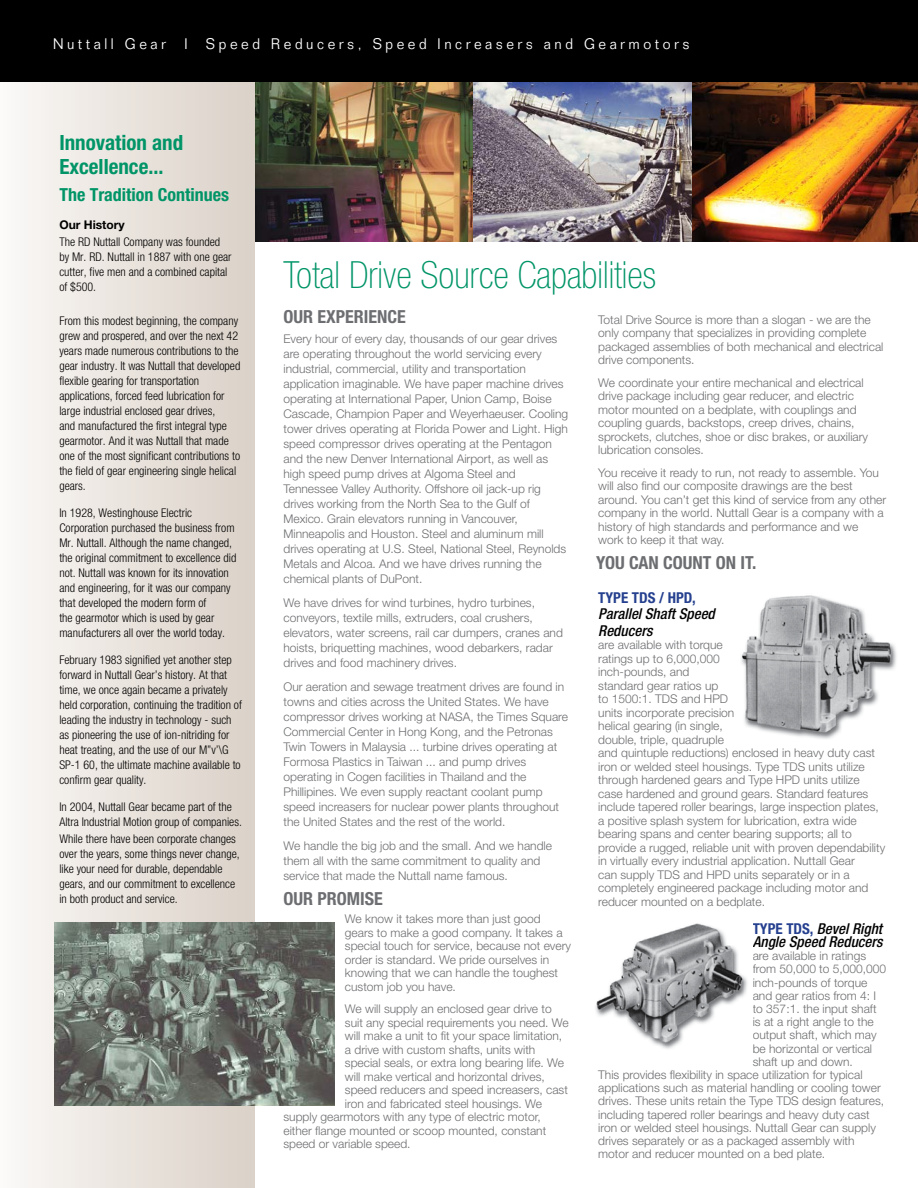
<style>
.page{position:relative;width:918px;height:1188px;background:#fff}
.page>*{position:absolute;margin:0;border:0;box-sizing:border-box;transform-origin:0 0}
.t1{font:100 condensed 37.5px "Helvetica Neue LT Std";color:#009467}
.t2{font:700 condensed 21px/24px "Helvetica Neue LT Std";color:#009467}
.t3{font:700 condensed 18px "Helvetica Neue LT Std";color:#6d6e71}
.t4{font:700 condensed 18px "Helvetica Neue LT Std";color:#009467}
.t5{font:italic 500 condensed 15px/16.5px "Helvetica Neue LT Std";color:#000}
.t6{font:300 15px "Folio Std";letter-spacing:.25em;color:#fff;scale:.94 1}
.t7{font:300 12px/13.5px "Helvetica Neue LT Std";color:#6d6e71}
.t8{font:300 condensed 12px/15px "Helvetica Neue LT Std";color:#000}
.t9{font:700 12px "Helvetica Neue LT Std";color:#000}
.s1{font-weight:700;font-style:normal;color:#25408f}
</style>
<div class="page">
<img style="left:255px;top:82px;width:219px;height:160px">
<img style="left:474px;top:82px;width:218px;height:160px">
<img style="left:692px;top:82px;width:226px;height:160px">
<div style="left:0;top:82px;width:254px;height:1106px;background:linear-gradient(to right,#fbf9f7,#dad1c7)"></div>
<div style="left:0;top:0;width:918px;height:82px;background:#000"></div>
<img style="left:54px;top:922px;width:280px;height:184px">
<img style="left:741px;top:595px;width:156px;height:144px">
<img style="left:595px;top:923px;width:152px;height:126px">
<p class="t6" style="left:53px;top:35px;width:679px">Nuttall Gear I Speed Reducers, Speed Increasers and Gearmotors</p>
<p class="t2" style="left:59px;top:130px;width:125px">Innovation and<br>Excellence...</p>
<p class="t4" style="left:59px;top:184px;width:171px">The Tradition Continues</p>
<p class="t9" style="left:59px;top:217px;width:67px">Our History</p>
<p class="t8" style="left:59px;top:234px;width:174px">The RD Nuttall Company was founded by Mr. RD. Nuttall in 1887 with one gear cutter, five men and a combined capital of $500.</p>
<p class="t8" style="left:59px;top:314px;width:182px">From this modest beginning, the company grew and prospered, and over the next 42 years made numerous contributions to the gear industry. It was Nuttall that developed flexible gearing for transportation applications, forced feed lubrication for large industrial enclosed gear drives,<br>and manufactured the first integral type gearmotor. And it was Nuttall that made one of the most significant contributions to the field of gear engineering single helical gears.</p>
<p class="t8" style="left:59px;top:505px;width:178px">In 1928, Westinghouse Electric Corporation purchased the business from Mr. Nuttall. Although the name changed, the original commitment to excellence did not. Nuttall was known for its innovation and engineering, for it was our company that developed the modern form of<br>the gearmotor which is used by gear manufacturers all over the world today.</p>
<p class="t8" style="left:59px;top:652px;width:184px">February 1983 signified yet another step forward in Nuttall Gear’s history. At that time, we once again became a privately held corporation, continuing the tradition of leading the industry in technology - such as pioneering the use of ion-nitriding for heat treating, and the use of our M”v’\G SP-1 60, the ultimate machine available to confirm gear quality.</p>
<p class="t8" style="left:59px;top:799px;width:184px">In 2004, Nuttall Gear became part of the<br>Altra Industrial Motion group of companies.</p>
<p class="t8" style="left:59px;top:831px;width:182px">While there have been corporate changes over the years, some things never change, like your need for durable, dependable gears, and our commitment to excellence in both product and service.</p>
<p class="t1" style="left:284px;top:254px;width:374px">Total Drive Source Capabilities</p>
<p class="t3" style="left:283px;top:306px;width:124px">OUR EXPERIENCE</p>
<p class="t7" style="left:283px;top:331px;width:286px;line-height:15px">Every hour of every day, thousands of our gear drives are operating throughout the world servicing every industrial, commercial, utility and transportation application imaginable. We have paper machine drives operating at International Paper, Union Camp, Boise Cascade, Champion Paper and Weyerhaeuser. Cooling tower drives operating at Florida Power and Light. High speed compressor drives operating at the Pentagon and the new Denver International Airport, as well as high speed pump drives at Algoma Steel and Tennessee Valley Authority. Offshore oil jack-up rig drives working from the North Sea to the Gulf of Mexico. Grain elevators running in Vancouver, Minneapolis and Houston. Steel and aluminum mill drives operating at U.S. Steel, National Steel, Reynolds Metals and Alcoa. And we have drives running the chemical plants of DuPont.</p>
<p class="t7" style="left:283px;top:595px;width:281px;line-height:15px">We have drives for wind turbines, hydro turbines, conveyors, textile mills, extruders, coal crushers, elevators, water screens, rail car dumpers, cranes and hoists, briquetting machines, wood debarkers, radar drives and food machinery drives.</p>
<p class="t7" style="left:283px;top:679px;width:286px;line-height:15px">Our aeration and sewage treatment drives are found in towns and cities across the United States. We have compressor drives working at NASA, the Times Square Commercial Center in Hong Kong, and the Petronas Twin Towers in Malaysia ... turbine drives operating at Formosa Plastics in Taiwan ... and pump drives operating in Cogen facilities in Thailand and the Phillipines. We even supply reactant coolant pump speed increasers for nuclear power plants throughout the United States and the rest of the world.</p>
<p class="t7" style="left:283px;top:838px;width:270px;line-height:15px">We handle the big job and the small. And we handle them all with the same commitment to quality and service that made the Nuttall name famous.</p>
<p class="t3" style="left:283px;top:888px;width:101px">OUR PROMISE</p>
<p class="t7" style="left:345px;top:912px;width:228px">We know it takes more than just good gears to make a good company. It takes a special touch for service, because not every order is standard. We pride ourselves in knowing that we can handle the toughest custom job you have.</p>
<p class="t7" style="left:345px;top:1002px;width:208px">We will supply an enclosed gear drive to</p>
<p class="t7" style="left:345px;top:1016px;width:225px">suit any special requirements you need. We</p>
<p class="t7" style="left:345px;top:1029px;width:219px">will make a unit to fit your space limitation,</p>
<p class="t7" style="left:345px;top:1043px;width:192px">a drive with custom shafts, units with</p>
<p class="t7" style="left:345px;top:1056px;width:221px">special seals, or extra long bearing life. We</p>
<p class="t7" style="left:345px;top:1070px;width:201px">will make vertical and horizontal drives,</p>
<p class="t7" style="left:345px;top:1083px;width:224px">speed reducers and speed increasers, cast</p>
<p class="t7" style="left:345px;top:1097px;width:199px">iron and fabricated steel housings. We</p>
<p class="t7" style="left:283px;top:1110px;width:259px">supply gearmotors with any type of electric motor,</p>
<p class="t7" style="left:283px;top:1124px;width:264px">either flange mounted or scoop mounted, constant</p>
<p class="t7" style="left:283px;top:1137px;width:129px">speed or variable speed.</p>
<p class="t7" style="left:598px;top:312px;width:287px">Total Drive Source is more than a slogan - we are the only company that specializes in providing complete packaged assemblies of both mechanical and electrical drive components.</p>
<p class="t7" style="left:598px;top:375px;width:271px">We coordinate your entire mechanical and electrical drive package including gear reducer, and electric motor mounted on a bedplate, with couplings and coupling guards, backstops, creep drives, chains, sprockets, clutches, shoe or disc brakes, or auxiliary lubrication consoles.</p>
<p class="t7" style="left:598px;top:465px;width:289px">You receive it ready to run, not ready to assemble. You will also find our composite drawings are the best around. You can’t get this kind of service from any other company in the world. Nuttall Gear is a company with a history of high standards and performance and we work to keep it that way.</p>
<p class="t3" style="left:596px;top:552px;width:162px">YOU CAN COUNT ON IT.</p>
<p class="t5" style="left:598px;top:589px;width:118px"><span class="s1">TYPE TDS / HPD,<br></span>Parallel Shaft Speed<br>Reducers</p>
<p class="t7" style="left:598px;top:638px;width:288px">are available with torque<br>ratings up to 6,000,000<br>inch-pounds, and<br>standard gear ratios up<br>to 1500:1. TDS and HPD<br>units incorporate precision<br>helical gearing (in single,<br>double, triple, quadruple<br>and quintuple reductions) enclosed in heavy duty cast iron or welded steel housings. Type TDS units utilize through hardened gears and Type HPD units utilize case hardened and ground gears. Standard features include tapered roller bearings, large inspection plates, a positive splash system for lubrication, extra wide bearing spans and center bearing supports; all to provide a rugged, reliable unit with proven dependability in virtually every industrial application. Nuttall Gear<br>can supply TDS and HPD units separately or in a completely engineered package including motor and reducer mounted on a bedplate.</p>
<p class="t5" style="left:753px;top:922px;width:131px;line-height:13.2px"><span class="s1">TYPE TDS,</span> Bevel Right<br>Angle Speed Reducers</p>
<p class="t7" style="left:753px;top:949px;width:115px">are available in ratings</p>
<p class="t7" style="left:753px;top:962px;width:135px">from 50,000 to 5,000,000</p>
<p class="t7" style="left:753px;top:975px;width:116px">inch-pounds of torque</p>
<p class="t7" style="left:753px;top:989px;width:125px">and gear ratios from 4: I</p>
<p class="t7" style="left:753px;top:1002px;width:125px">to 357:1. the input shaft</p>
<p class="t7" style="left:753px;top:1015px;width:122px">is at a right angle to the</p>
<p class="t7" style="left:753px;top:1028px;width:126px">output shaft, which may</p>
<p class="t7" style="left:753px;top:1041px;width:121px">be horizontal or vertical</p>
<p class="t7" style="left:753px;top:1055px;width:102px">shaft up and down.</p>
<p class="t7" style="left:598px;top:1068px;width:266px">This provides flexibility in space utilization for typical</p>
<p class="t7" style="left:598px;top:1081px;width:284px">applications such as material handling or cooling tower</p>
<p class="t7" style="left:598px;top:1094px;width:287px">drives. These units retain the Type TDS design features,</p>
<p class="t7" style="left:598px;top:1107px;width:273px">including tapered roller bearings and heavy duty cast</p>
<p class="t7" style="left:598px;top:1121px;width:279px">iron or welded steel housings. Nuttall Gear can supply</p>
<p class="t7" style="left:598px;top:1134px;width:258px">drives separately or as a packaged assembly with</p>
<p class="t7" style="left:598px;top:1147px;width:228px">motor and reducer mounted on a bed plate.</p>
</div>
